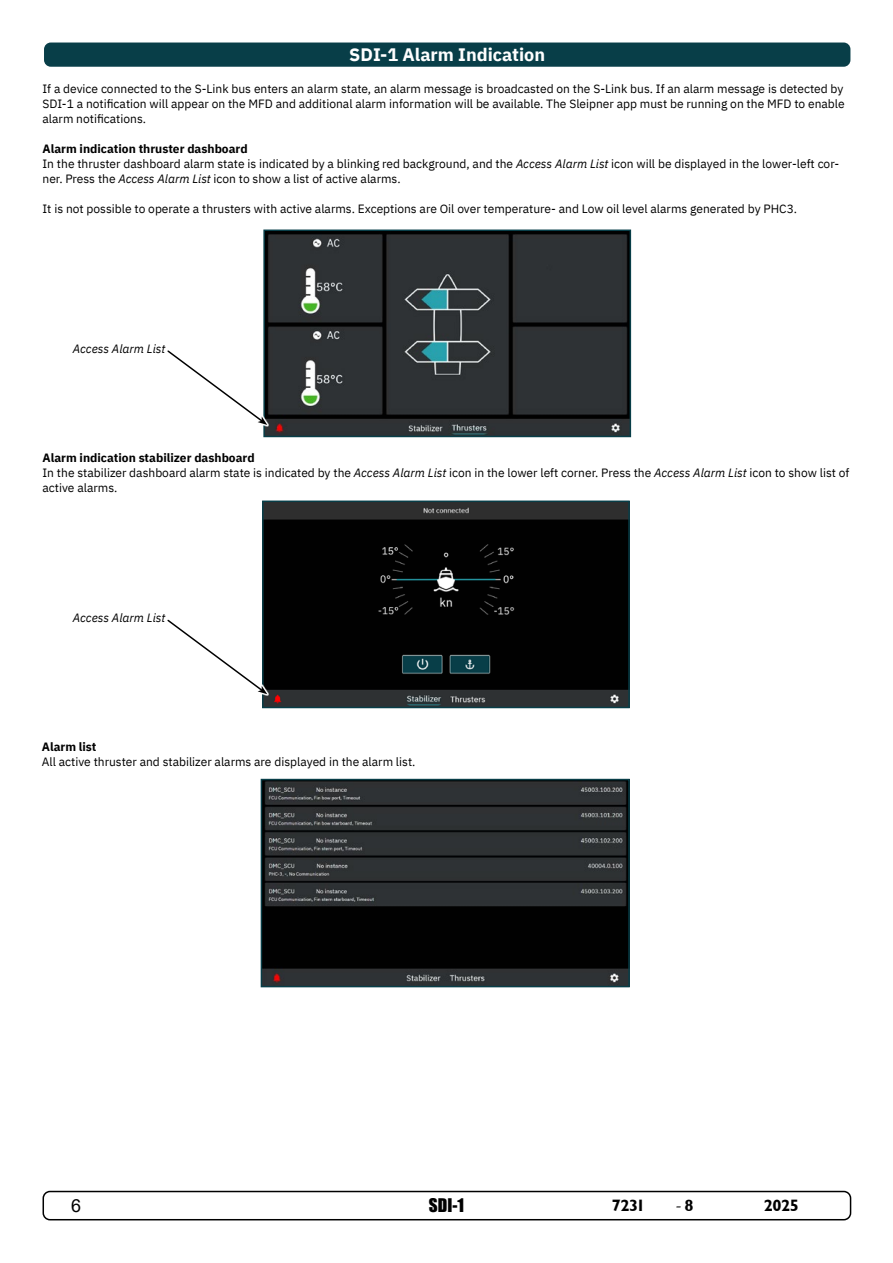
<style>
.page{position:relative;width:893px;height:1263px;background:#fff}
.page>*{position:absolute;margin:0;border:0;box-sizing:border-box;transform-origin:0 0}
.t1{font:700 18px "IBM Plex Sans";color:#fff}
.t2{font:18px "Minion Pro";color:#000}
.t3{font:18px "Arial";color:#000}
.t4{font:17.25px "Impact";color:#000}
.t5{font:16.5px "Garrison Sans BOLD";letter-spacing:-.025em;color:#000}
.t6{font:12px/15px "IBM Plex Sans";color:#000}
.t7{font:italic 12px "IBM Plex Sans";color:#000}
.s1{font-weight:700}
.s2{font-style:italic}
.s3{font-family:"Garrison Sans BOLD";font-size:16.5px}
</style>
<div class="page">
<div style="left:43px;top:1191px;width:808px;height:29px;border:2px solid #000;border-radius:7px"></div>
<div style="left:44px;top:43px;width:806px;height:24px;background:#083e48;border-radius:7px"></div>
<img style="left:266px;top:233px;width:362px;height:201px">
<div style="left:263px;top:230px;width:368px;height:207px;border:2px solid #083e48"></div>
<img style="left:265px;top:503px;width:362px;height:202px">
<div style="left:262px;top:500px;width:368px;height:208px;border:2px solid #083e48"></div>
<svg style="left:263px;top:349px;width:6px;height:77px"></svg>
<svg style="left:167px;top:349px;width:100px;height:76px"></svg>
<svg style="left:262px;top:618px;width:7px;height:78px"></svg>
<svg style="left:167px;top:618px;width:100px;height:76px"></svg>
<img style="left:264px;top:782px;width:363px;height:202px">
<div style="left:261px;top:779px;width:369px;height:208px;border:2px solid #083e48"></div>
<p class="t1" style="left:349px;top:40px;width:197px">SDI-1 Alarm Indication</p>
<p class="t6" style="left:43px;top:80px;width:804px;text-align:justify">If a device connected to the S-Link bus enters an alarm state, an alarm message is broadcasted on the S-Link bus. If an alarm message is detected by SDI-1 a notification will appear on the MFD and additional alarm information will be available. The Sleipner app must be running on the MFD to enable alarm notifications.</p>
<p class="t6" style="left:43px;top:140px;width:798px"><span class="s1">Alarm indication thruster dashboard<br></span>In the thruster dashboard alarm state is indicated by a blinking red background, and the <span class="s2">Access Alarm List</span> icon will be displayed in the lower-left cor&shy;ner. Press the <span class="s2">Access Alarm List</span> icon to show a list of active alarms.</p>
<p class="t6" style="left:43px;top:200px;width:756px">It is not possible to operate a thrusters with active alarms. Exceptions are Oil over temperature- and Low oil level alarms generated by PHC3.</p>
<p class="t7" style="left:73px;top:339px;width:94px">Access Alarm List</p>
<p class="t6" style="left:43px;top:450px;width:808px"><span class="s1">Alarm indication stabilizer dashboard<br></span>In the stabilizer dashboard alarm state is indicated by the <span class="s2">Access Alarm List</span> icon in the lower left corner. Press the <span class="s2">Access Alarm List</span> icon to show list of active alarms.</p>
<p class="t7" style="left:73px;top:608px;width:94px">Access Alarm List</p>
<p class="t6" style="left:42px;top:738px;width:375px"><span class="s1">Alarm list<br></span>All active thruster and stabilizer alarms are displayed in the alarm list.</p>
<h1 class="t3" style="left:71px;top:1193px;width:12px">6</h1>
<h2 class="t4" style="left:429px;top:1192px;width:37px">SDI-1</h2>
<h3 class="t5" style="left:612px;top:1196px;width:35px">7231</h3>
<h1 class="t2" style="left:675px;top:1193px;width:20px">-<span class="s3">8</span></h1>
<h3 class="t5" style="left:764px;top:1196px;width:37px">2025</h3>
</div>
